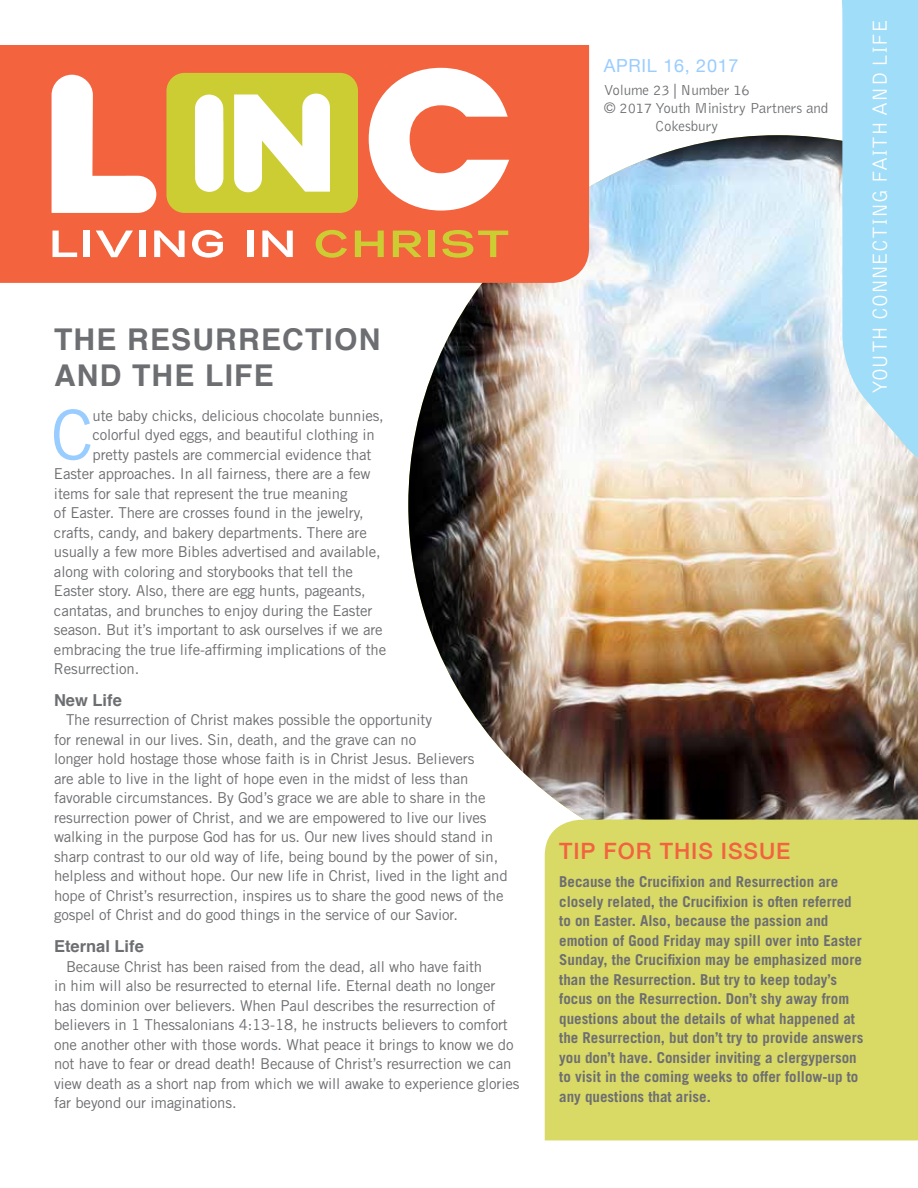
<style>
.page{position:relative;width:918px;height:1188px;background:#fff}
.page>*{position:absolute;margin:0;border:0;box-sizing:border-box;transform-origin:0 0}
.t1{font:69px "Trade Gothic LT Std";color:#9cf}
.t2{font:700 30px/36px "Helvetica";letter-spacing:.04em;color:#6d6e71}
.t3{font:500 22.5px "Helvetica Neue";letter-spacing:.04em;color:#f2633e}
.t4{font:300 21px "Bell Gothic Std";color:#fff}
.t5{font:18px "Helvetica Neue";letter-spacing:.04em;color:#9cf}
.t6{font:700 16.5px "Helvetica";color:#6d6e71}
.t7{font:15px/19.5px "Trade Gothic LT Std";letter-spacing:-.01em;color:#6d6e71}
.t8{font:700 15px/19.5px "Trade Gothic LT Std";color:#6d6e71}
.t9{font:300 15px "Bell Gothic Std";letter-spacing:-.01em;color:#6d6e71}
</style>
<div class="page">
<img style="left:408px;top:135px;width:510px;height:685px">
<svg style="left:837px;top:0;width:81px;height:477px"></svg>
<div style="left:545px;top:820px;width:373px;height:320px;background:#d9d966"></div>
<div style="left:0;top:45px;width:589px;height:238px;background:#f2633e"></div>
<div style="left:166px;top:73px;width:192px;height:140px;background:#cc3;border-radius:18px"></div>
<svg style="left:52px;top:75px;width:104px;height:138px"></svg>
<svg style="left:234px;top:94px;width:96px;height:98px"></svg>
<svg style="left:195px;top:95px;width:28px;height:97px"></svg>
<svg style="left:369px;top:68px;width:140px;height:143px"></svg>
<svg style="left:52px;top:231px;width:25px;height:26px"></svg>
<div style="left:84px;top:231px;width:6px;height:26px;background:#fff"></div>
<svg style="left:96px;top:231px;width:37px;height:26px"></svg>
<div style="left:139px;top:231px;width:6px;height:26px;background:#fff"></div>
<svg style="left:154px;top:231px;width:31px;height:26px"></svg>
<svg style="left:192px;top:230px;width:31px;height:28px"></svg>
<div style="left:247px;top:231px;width:6px;height:26px;background:#fff"></div>
<svg style="left:262px;top:231px;width:31px;height:26px"></svg>
<svg style="left:316px;top:230px;width:31px;height:28px"></svg>
<svg style="left:355px;top:231px;width:29px;height:26px"></svg>
<svg style="left:393px;top:231px;width:28px;height:26px"></svg>
<div style="left:428px;top:231px;width:6px;height:26px;background:#cc3"></div>
<svg style="left:442px;top:230px;width:66px;height:28px"></svg>
<h2 class="t2" style="left:54px;top:322px;width:328px">THE RESURRECTION<br>AND THE LIFE</h2>
<h1 class="t1" style="left:51px;top:393px;width:44px">C</h1>
<p class="t7" style="left:93px;top:405px;width:293px">ute baby chicks, delicious chocolate bunnies,</p>
<p class="t7" style="left:93px;top:425px;width:284px">colorful dyed eggs, and beautiful clothing in</p>
<p class="t7" style="left:93px;top:444px;width:281px">pretty pastels are commercial evidence that</p>
<p class="t7" style="left:54px;top:464px;width:318px">Easter approaches. In all fairness, there are a few</p>
<p class="t7" style="left:54px;top:483px;width:295px">items for sale that represent the true meaning</p>
<p class="t7" style="left:54px;top:503px;width:311px">of Easter. There are crosses found in the jewelry,</p>
<p class="t7" style="left:54px;top:522px;width:315px">crafts, candy, and bakery departments. There are</p>
<p class="t7" style="left:54px;top:542px;width:328px">usually a few more Bibles advertised and available,</p>
<p class="t7" style="left:54px;top:561px;width:301px">along with coloring and storybooks that tell the</p>
<p class="t7" style="left:54px;top:581px;width:313px">Easter story. Also, there are egg hunts, pageants,</p>
<p class="t7" style="left:54px;top:600px;width:320px">cantatas, and brunches to enjoy during the Easter</p>
<p class="t7" style="left:54px;top:620px;width:330px">season. But it’s important to ask ourselves if we are</p>
<p class="t7" style="left:54px;top:639px;width:334px">embracing the true life-affirming implications of the</p>
<p class="t7" style="left:54px;top:659px;width:87px">Resurrection.</p>
<p class="t6" style="left:54px;top:687px;width:69px">New Life</p>
<p class="t7" style="left:54px;top:710px;width:455px;text-indent:12px">The resurrection of Christ makes possible the opportunity<br>for renewal in our lives. Sin, death, and the grave can no<br>longer hold hostage those whose faith is in Christ Jesus. Believers<br>are able to live in the light of hope even in the midst of less than favorable circumstances. By God’s grace we are able to share in the resurrection power of Christ, and we are empowered to live our lives walking in the purpose God has for us. Our new lives should stand in sharp contrast to our old way of life, being bound by the power of sin, helpless and without hope. Our new life in Christ, lived in the light and hope of Christ’s resurrection, inspires us to share the good news of the gospel of Christ and do good things in the service of our Savior.</p>
<p class="t6" style="left:54px;top:933px;width:91px">Eternal Life</p>
<p class="t7" style="left:54px;top:956px;width:467px;text-indent:12px">Because Christ has been raised from the dead, all who have faith<br>in him will also be resurrected to eternal life. Eternal death no longer has dominion over believers. When Paul describes the resurrection of believers in 1 Thessalonians 4:13-18, he instructs believers to comfort one another other with those words. What peace it brings to know we do not have to fear or dread death! Because of Christ’s resurrection we can view death as a short nap from which we will awake to experience glories far beyond our imaginations.</p>
<p class="t5" style="left:604px;top:53px;width:136px">APRIL 16, 2017</p>
<p class="t9" style="left:604px;top:82px;width:148px">Volume 23 | Number 16</p>
<p class="t9" style="left:604px;top:100px;width:226px">© 2017 Youth Ministry Partners and</p>
<p class="t9" style="left:655px;top:118px;width:64px">Cokesbury</p>
<h3 class="t4" style="left:869px;top:394px;width:377px;rotate:-90deg">YOUTH CONNECTING FAITH AND LIFE</h3>
<h3 class="t3" style="left:559px;top:833px;width:233px">TIP FOR THIS ISSUE</h3>
<p class="t8" style="left:559px;top:872px;width:306px">Because the Crucifixion and Resurrection are closely related, the Crucifixion is often referred to on Easter. Also, because the passion and emotion of Good Friday may spill over into Easter Sunday, the Crucifixion may be emphasized more than the Resurrection. But try to keep today’s focus on the Resurrection. Don’t shy away from questions about the details of what happened at the Resurrection, but don’t try to provide answers you don’t have. Consider inviting a clergyperson to visit in the coming weeks to offer follow-up to any questions that arise.</p>
</div>
